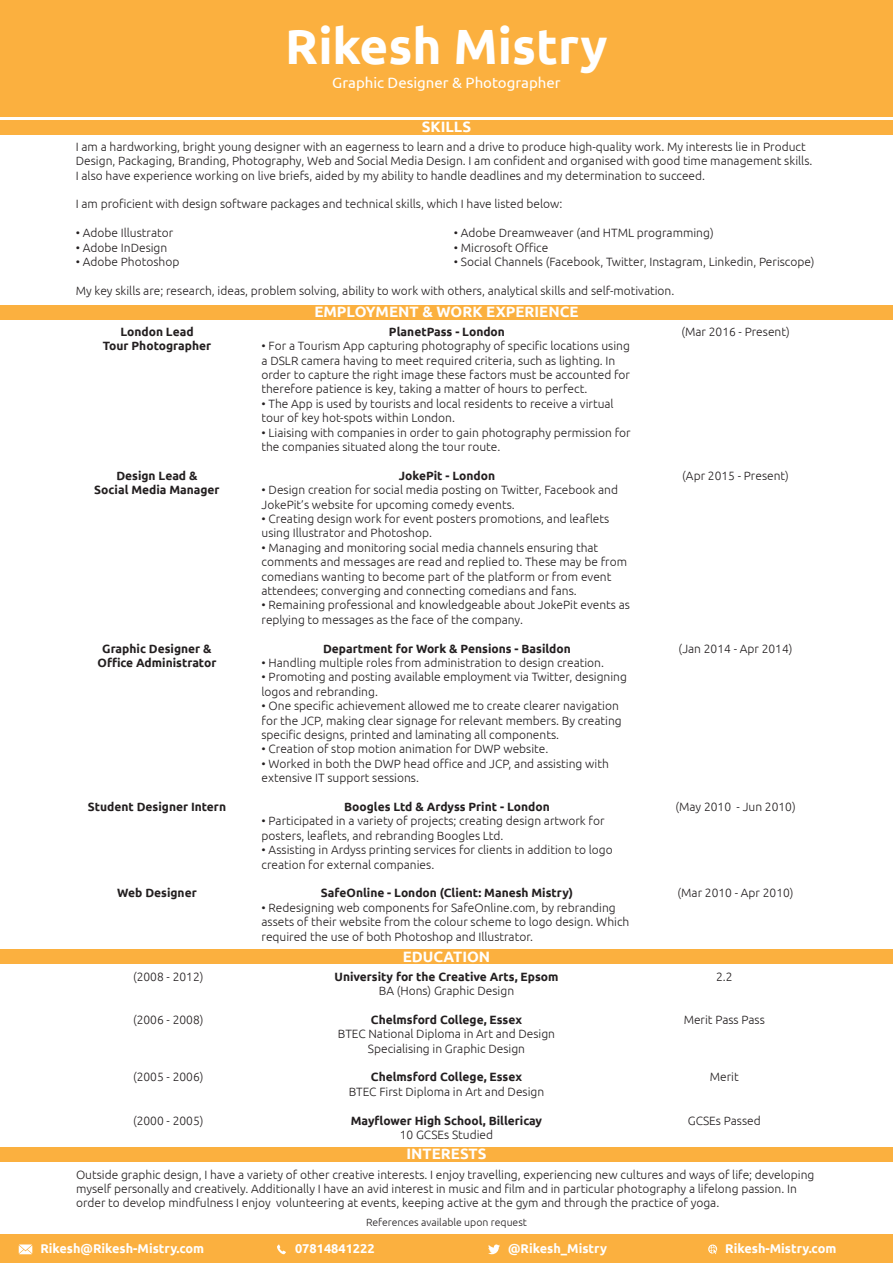
<style>
.page{position:relative;width:893px;height:1263px;background:#fff}
.page>*{position:absolute;margin:0;border:0;box-sizing:border-box;transform-origin:0 0}
.t1{font:700 49.5px "Ubuntu";color:#fff}
.t2{font:700 15px "Ubuntu";color:#fff}
.t3{font:15px "Ubuntu";color:#fff}
.t4{font:700 12.75px "Ubuntu";color:#fff}
.t5{font:300 12px/14.4px "Ubuntu";color:#231f20}
.t6{font:700 12px "Ubuntu";color:#231f20}
.t7{font:300 10.5px "Ubuntu";color:#231f20}
</style>
<div class="page">
<div style="left:0;top:0;width:893px;height:116px;background:#fbb03f"></div>
<div style="left:0;top:1234px;width:893px;height:29px;background:#fbb03f"></div>
<div style="left:0;top:120px;width:893px;height:14px;background:#fbb03f"></div>
<div style="left:0;top:305px;width:893px;height:14px;background:#fbb03f"></div>
<div style="left:0;top:950px;width:893px;height:14px;background:#fbb03f"></div>
<div style="left:0;top:1148px;width:893px;height:14px;background:#fbb03f"></div>
<svg style="left:488px;top:1244px;width:12px;height:10px"></svg>
<svg style="left:277px;top:1244px;width:9px;height:10px"></svg>
<svg style="left:19px;top:1244px;width:13px;height:10px"></svg>
<svg style="left:708px;top:1244px;width:9px;height:10px"></svg>
<p class="t1" style="left:285px;top:16px;width:324px">Rikesh Mistry</p>
<p class="t3" style="left:332px;top:74px;width:230px">Graphic Designer &amp; Photographer</p>
<p class="t2" style="left:422px;top:117px;width:51px">SKILLS</p>
<p class="t5" style="left:76px;top:139px;width:738px">I am a hardworking, bright young designer with an eagerness to learn and a drive to produce high-quality work. My interests lie in Product<br>Design, Packaging, Branding, Photography, Web and Social Media Design. I am confident and organised with good time management skills.<br>I also have experience working on live briefs, aided by my ability to handle deadlines and my determination to succeed.</p>
<p class="t5" style="left:76px;top:197px;width:488px">I am proficient with design software packages and technical skills, which I have listed below:</p>
<p class="t5" style="left:76px;top:225px;width:99px">• Adobe Illustrator</p>
<p class="t5" style="left:454px;top:225px;width:261px">• Adobe Dreamweaver (and HTML programming)</p>
<p class="t5" style="left:76px;top:240px;width:93px">• Adobe InDesign</p>
<p class="t5" style="left:454px;top:240px;width:96px">• Microsoft Office</p>
<p class="t5" style="left:76px;top:254px;width:105px">• Adobe Photoshop</p>
<p class="t5" style="left:454px;top:254px;width:362px">• Social Channels (Facebook, Twitter, Instagram, Linkedin, Periscope)</p>
<p class="t5" style="left:76px;top:283px;width:600px">My key skills are; research, ideas, problem solving, ability to work with others, analytical skills and self-motivation.</p>
<p class="t2" style="left:314px;top:302px;width:266px">EMPLOYMENT &amp; WORK EXPERIENCE</p>
<p class="t6" style="left:120px;top:324px;width:75px">London Lead</p>
<p class="t6" style="left:103px;top:339px;width:110px">Tour Photographer</p>
<p class="t6" style="left:116px;top:468px;width:83px">Design Lead &amp;</p>
<p class="t6" style="left:94px;top:483px;width:127px">Social Media Manager</p>
<p class="t6" style="left:102px;top:641px;width:111px">Graphic Designer &amp;</p>
<p class="t6" style="left:98px;top:655px;width:120px">Office Administrator</p>
<p class="t6" style="left:88px;top:799px;width:140px">Student Designer Intern</p>
<p class="t6" style="left:117px;top:886px;width:81px">Web Designer</p>
<p class="t6" style="left:389px;top:324px;width:118px">PlanetPass - London</p>
<p class="t5" style="left:261px;top:338px;width:370px">• For a Tourism App capturing photography of specific locations using a DSLR camera having to meet required criteria, such as lighting. In order to capture the right image these factors must be accounted for therefore patience is key, taking a matter of hours to perfect.</p>
<p class="t5" style="left:261px;top:396px;width:354px">• The App is used by tourists and local residents to receive a virtual tour of key hot-spots within London.</p>
<p class="t5" style="left:261px;top:425px;width:371px">• Liaising with companies in order to gain photography permission for the companies situated along the tour route.</p>
<p class="t6" style="left:399px;top:468px;width:98px">JokePit - London</p>
<p class="t5" style="left:261px;top:482px;width:358px">• Design creation for social media posting on Twitter, Facebook and<br>JokePit’s website for upcoming comedy events.</p>
<p class="t5" style="left:261px;top:511px;width:349px">• Creating design work for event posters promotions, and leaflets using Illustrator and Photoshop.</p>
<p class="t5" style="left:261px;top:540px;width:367px">• Managing and monitoring social media channels ensuring that comments and messages are read and replied to. These may be from comedians wanting to become part of the platform or from event attendees; converging and connecting comedians and fans.</p>
<p class="t5" style="left:261px;top:597px;width:370px">• Remaining professional and knowledgeable about JokePit events as replying to messages as the face of the company.</p>
<p class="t6" style="left:323px;top:641px;width:249px">Department for Work &amp; Pensions - Basildon</p>
<p class="t5" style="left:261px;top:655px;width:344px">• Handling multiple roles from administration to design creation.</p>
<p class="t5" style="left:261px;top:669px;width:367px">• Promoting and posting available employment via Twitter, designing logos and rebranding.</p>
<p class="t5" style="left:261px;top:698px;width:362px">• One specific achievement allowed me to create clearer navigation for the JCP, making clear signage for relevant members. By creating specific designs, printed and laminating all components.</p>
<p class="t5" style="left:261px;top:741px;width:288px">• Creation of stop motion animation for DWP website.</p>
<p class="t5" style="left:261px;top:756px;width:349px">• Worked in both the DWP head office and JCP, and assisting with extensive IT support sessions.</p>
<p class="t6" style="left:344px;top:799px;width:207px">Boogles Ltd &amp; Ardyss Print - London</p>
<p class="t5" style="left:261px;top:813px;width:345px">• Participated in a variety of projects; creating design artwork for posters, leaflets, and rebranding Boogles Ltd.</p>
<p class="t5" style="left:261px;top:842px;width:353px">• Assisting in Ardyss printing services for clients in addition to logo creation for external companies.</p>
<p class="t6" style="left:321px;top:886px;width:254px">SafeOnline - London (Client: Manesh Mistry)</p>
<p class="t5" style="left:261px;top:900px;width:369px">• Redesigning web components for SafeOnline.com, by rebranding assets of their website from the colour scheme to logo design. Which required the use of both Photoshop and Illustrator.</p>
<p class="t5" style="left:681px;top:324px;width:110px">(Mar 2016 - Present)</p>
<p class="t5" style="left:682px;top:468px;width:108px">(Apr 2015 - Present)</p>
<p class="t5" style="left:679px;top:641px;width:115px">(Jan 2014 - Apr 2014)</p>
<p class="t5" style="left:675px;top:799px;width:122px">(May 2010 - Jun 2010)</p>
<p class="t5" style="left:677px;top:885px;width:118px">(Mar 2010 - Apr 2010)</p>
<p class="t2" style="left:403px;top:947px;width:89px">EDUCATION</p>
<p class="t5" style="left:133px;top:969px;width:72px">(2008 - 2012)</p>
<p class="t5" style="left:133px;top:1012px;width:72px">(2006 - 2008)</p>
<p class="t5" style="left:133px;top:1069px;width:72px">(2005 - 2006)</p>
<p class="t5" style="left:133px;top:1113px;width:72px">(2000 - 2005)</p>
<p class="t6" style="left:334px;top:969px;width:225px">University for the Creative Arts, Epsom</p>
<p class="t5" style="left:379px;top:983px;width:137px">BA (Hons) Graphic Design</p>
<p class="t6" style="left:371px;top:1012px;width:153px">Chelmsford College, Essex</p>
<p class="t5" style="left:338px;top:1026px;width:219px">BTEC National Diploma in Art and Design</p>
<p class="t5" style="left:368px;top:1041px;width:159px">Specialising in Graphic Design</p>
<p class="t6" style="left:371px;top:1070px;width:153px">Chelmsford College, Essex</p>
<p class="t5" style="left:349px;top:1084px;width:197px">BTEC First Diploma in Art and Design</p>
<p class="t6" style="left:351px;top:1113px;width:193px">Mayflower High School, Billericay</p>
<p class="t5" style="left:400px;top:1127px;width:95px">10 GCSEs Studied</p>
<p class="t5" style="left:716px;top:969px;width:18px">2.2</p>
<p class="t5" style="left:684px;top:1012px;width:83px">Merit Pass Pass</p>
<p class="t5" style="left:710px;top:1069px;width:30px">Merit</p>
<p class="t5" style="left:688px;top:1113px;width:75px">GCSEs Passed</p>
<p class="t2" style="left:407px;top:1145px;width:81px">INTERESTS</p>
<p class="t5" style="left:76px;top:1167px;width:740px">Outside graphic design, I have a variety of other creative interests. I enjoy travelling, experiencing new cultures and ways of life; developing myself personally and creatively. Additionally I have an avid interest in music and film and in particular photography a lifelong passion. In order to develop mindfulness I enjoy volunteering at events, keeping active at the gym and through the practice of yoga.</p>
<p class="t7" style="left:366px;top:1216px;width:162px">References available upon request</p>
<p class="t4" style="left:40px;top:1241px;width:165px">Rikesh@Rikesh-Mistry.com</p>
<p class="t4" style="left:295px;top:1241px;width:81px">07814841222</p>
<p class="t4" style="left:508px;top:1241px;width:100px">@Rikesh_Mistry</p>
<p class="t4" style="left:725px;top:1241px;width:113px">Rikesh-Mistry.com</p>
</div>
